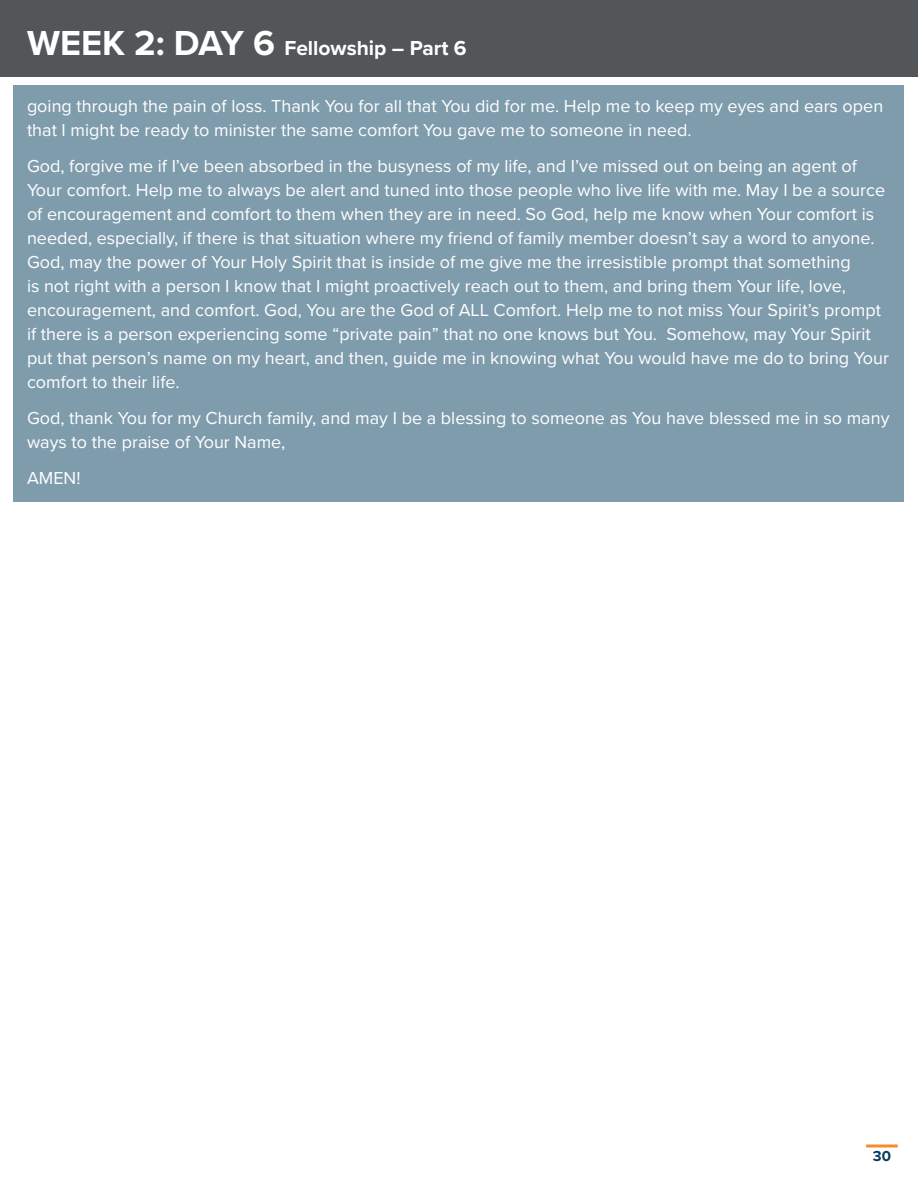
<style>
.page{position:relative;width:918px;height:1188px;background:#fff}
.page>*{position:absolute;margin:0;border:0;box-sizing:border-box;transform-origin:0 0}
.t1{font:700 21px "Proxima Nova";color:#fff}
.t2{font:18px/24px "Proxima Nova";color:#fff}
.t3{font:700 15px "Proxima Nova";color:#083a5c}
.s1{font-size:36px}
</style>
<div class="page">
<svg style="left:866px;top:1144px;width:32px;height:4px"></svg>
<div style="left:0;top:0;width:918px;height:77px;background:#525659"></div>
<div style="left:14px;top:85px;width:890px;height:69px;background:#7f9cad"></div>
<div style="left:14px;top:145px;width:890px;height:261px;background:#7f9cad"></div>
<div style="left:14px;top:397px;width:890px;height:69px;background:#7f9cad"></div>
<div style="left:14px;top:457px;width:890px;height:45px;background:#7f9cad"></div>
<p class="t1" style="left:27px;top:33px;width:441px"><span class="s1">WEEK 2: DAY 6</span> Fellowship – Part 6</p>
<p class="t2" style="left:27px;top:94px;width:858px">going through the pain of loss. Thank You for all that You did for me. Help me to keep my eyes and ears open that I might be ready to minister the same comfort You gave me to someone in need.</p>
<p class="t2" style="left:27px;top:154px;width:864px">God, forgive me if I’ve been absorbed in the busyness of my life, and I’ve missed out on being an agent of Your comfort. Help me to always be alert and tuned into those people who live life with me. May I be a source of encouragement and comfort to them when they are in need. So God, help me know when Your comfort is needed, especially, if there is that situation where my friend of family member doesn’t say a word to anyone.<br>God, may the power of Your Holy Spirit that is inside of me give me the irresistible prompt that something<br>is not right with a person I know that I might proactively reach out to them, and bring them Your life, love, encouragement, and comfort. God, You are the God of ALL Comfort. Help me to not miss Your Spirit’s prompt if there is a person experiencing some “private pain” that no one knows but You. Somehow, may Your Spirit put that person’s name on my heart, and then, guide me in knowing what You would have me do to bring Your comfort to their life.</p>
<p class="t2" style="left:27px;top:406px;width:864px">God, thank You for my Church family, and may I be a blessing to someone as You have blessed me in so many ways to the praise of Your Name,</p>
<p class="t2" style="left:27px;top:466px;width:55px">AMEN!</p>
<p class="t3" style="left:873px;top:1145px;width:20px">30</p>
</div>
